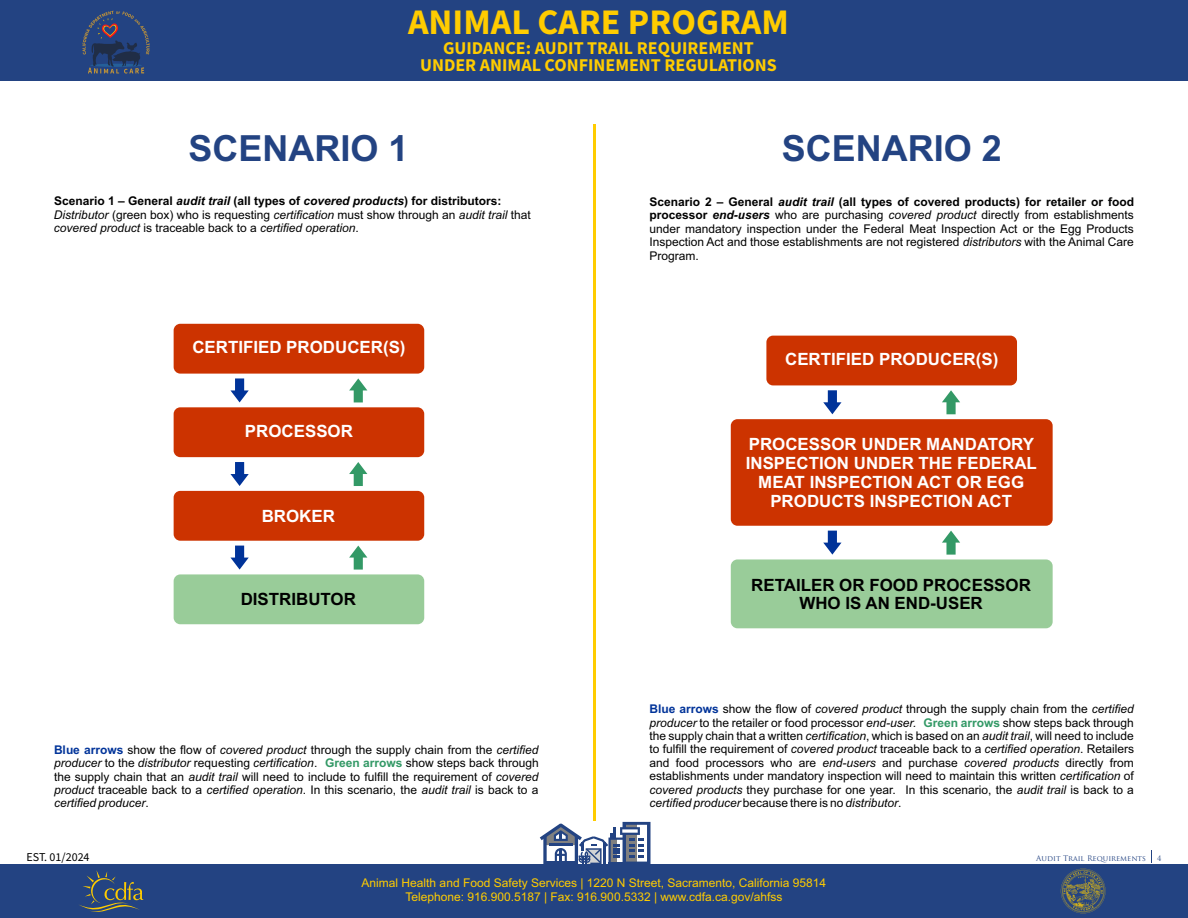
<style>
.page{position:relative;width:1188px;height:918px;background:#fff}
.page>*{position:absolute;margin:0;border:0;box-sizing:border-box;transform-origin:0 0}
.t1{font:700 36px "Arial";color:#234382}
.t2{font:700 36px "Source Sans Pro";color:#fc0}
.t3{font:700 18px/16.5px "Source Sans Pro";color:#fc0;text-align:center}
.t4{font:700 16.95px/18.9px "Arial";color:#fff;text-align:center}
.t5{font:700 16.95px/18.9px "Arial";color:#000;text-align:center}
.t6{font:12px/13.4px "Arial";color:#000;text-align:justify}
.t7{font:italic 12px/13.4px "Arial";color:#000}
.t8{font:12px/13.4px "Arial";color:#fc0;text-align:center}
.t9{font:12px "Source Sans Pro";color:#000}
.t10{font:7.5px "Trajan Pro";color:#234382}
.s1{font-weight:700;font-style:normal}
.s2{font-weight:700}
.s3{font-style:normal}
.s4{font-weight:700;font-style:italic}
.s5{font-style:italic}
.s6{font-weight:700;color:#039}
.s7{font-weight:700;color:#396}
</style>
<div class="page">
<div style="left:0;top:864px;width:1188px;height:54px;background:#234382"></div>
<div style="left:0;top:0;width:1188px;height:81px;background:#234382"></div>
<svg style="left:79px;top:870px;width:64px;height:42px"></svg>
<svg style="left:1061px;top:869px;width:45px;height:44px"></svg>
<svg style="left:82px;top:11px;width:68px;height:63px"></svg>
<svg style="left:1151px;top:850px;width:1px;height:13px"></svg>
<hr style="left:593px;top:125px;width:2px;height:696px;background:#fc0">
<div style="left:174px;top:324px;width:250px;height:50px;background:#c30;border-radius:7px"></div>
<div style="left:766px;top:336px;width:251px;height:49px;background:#c30;border-radius:7px"></div>
<div style="left:174px;top:407px;width:250px;height:50px;background:#c30;border-radius:7px"></div>
<div style="left:731px;top:419px;width:322px;height:107px;background:#c30;border-radius:7px"></div>
<div style="left:174px;top:491px;width:250px;height:50px;background:#c30;border-radius:7px"></div>
<div style="left:174px;top:574px;width:250px;height:50px;background:#9c9;border-radius:7px"></div>
<div style="left:731px;top:559px;width:322px;height:69px;background:#9c9;border-radius:7px"></div>
<svg style="left:540px;top:822px;width:111px;height:42px"></svg>
<svg style="left:230px;top:378px;width:19px;height:24px"></svg>
<svg style="left:823px;top:390px;width:19px;height:24px"></svg>
<svg style="left:823px;top:531px;width:19px;height:24px"></svg>
<svg style="left:349px;top:378px;width:18px;height:24px"></svg>
<svg style="left:942px;top:390px;width:18px;height:24px"></svg>
<svg style="left:942px;top:531px;width:18px;height:24px"></svg>
<svg style="left:349px;top:462px;width:18px;height:24px"></svg>
<svg style="left:349px;top:546px;width:18px;height:24px"></svg>
<svg style="left:230px;top:462px;width:19px;height:24px"></svg>
<svg style="left:230px;top:546px;width:19px;height:24px"></svg>
<h1 class="t2" style="left:408px;top:7px;width:382px">ANIMAL CARE PROGRAM</h1>
<p class="t3" style="left:420px;top:41px;width:358px">GUIDANCE: AUDIT TRAIL REQUIREMENT<br>UNDER ANIMAL CONFINEMENT REGULATIONS</p>
<h1 class="t1" style="left:189px;top:135px;width:222px">SCENARIO 1</h1>
<h1 class="t1" style="left:782px;top:135px;width:222px">SCENARIO 2</h1>
<p class="t7" style="left:54px;top:195px;width:478px"><span class="s1">Scenario 1 – General</span> <span class="s2">audit trail</span> <span class="s1">(all types of</span> <span class="s2">covered products</span><span class="s1">) for distributors:<br></span>Distributor <span class="s3">(green box) who is requesting</span> certification <span class="s3">must show through an</span> audit trail <span class="s3">that </span>covered product <span class="s3">is traceable back to a</span> certified operation<span class="s3">.</span></p>
<p class="t6" style="left:649px;top:196px;width:486px"><span class="s2">Scenario 2 – General</span> <span class="s4">audit trail</span> <span class="s2">(all types of covered products) for retailer or food processor</span> <span class="s4">end-users</span> who are purchasing <span class="s5">covered product</span> directly from establishments under mandatory inspection under the Federal Meat Inspection Act or the Egg Products Inspection Act and those establishments are not registered <span class="s5">distributors</span> with the Animal Care Program.</p>
<p class="t4" style="left:192px;top:339px;width:215px">CERTIFIED PRODUCER(S)</p>
<p class="t4" style="left:245px;top:423px;width:110px">PROCESSOR</p>
<p class="t4" style="left:262px;top:508px;width:75px">BROKER</p>
<p class="t5" style="left:241px;top:592px;width:117px">DISTRIBUTOR</p>
<p class="t4" style="left:785px;top:351px;width:215px">CERTIFIED PRODUCER(S)</p>
<p class="t4" style="left:746px;top:436px;width:293px">PROCESSOR UNDER MANDATORY<br>INSPECTION UNDER THE FEDERAL<br>MEAT INSPECTION ACT OR EGG<br>PRODUCTS INSPECTION ACT</p>
<p class="t5" style="left:751px;top:577px;width:281px">RETAILER OR FOOD PROCESSOR<br>WHO IS AN END-USER</p>
<p class="t6" style="left:54px;top:744px;width:486px"><span class="s6">Blue arrows</span> show the flow of <span class="s5">covered product</span> through the supply chain from the <span class="s5">certified producer</span> to the <span class="s5">distributor</span> requesting <span class="s5">certification</span>. <span class="s7">Green arrows</span> show steps back through the supply chain that an <span class="s5">audit trail</span> will need to include to fulfill the requirement of <span class="s5">covered product</span> traceable back to a <span class="s5">certified operation</span>. In this scenario, the <span class="s5">audit trail</span> is back to a <span class="s5">certified producer</span>.</p>
<p class="t6" style="left:649px;top:703px;width:486px"><span class="s6">Blue arrows</span> show the flow of <span class="s5">covered product</span> through the supply chain from the <span class="s5">certified producer</span> to the retailer or food processor <span class="s5">end-user.</span> <span class="s7">Green arrows</span> show steps back through the supply chain that a written <span class="s5">certification</span>, which is based on an <span class="s5">audit trail</span>, will need to include to fulfill the requirement of <span class="s5">covered product</span> traceable back to a <span class="s5">certified operation</span>. Retailers and food processors who are <span class="s5">end-users</span> and purchase <span class="s5">covered products</span> directly from establishments under mandatory inspection will need to maintain this written <span class="s5">certification</span> of <span class="s5">covered products</span> they purchase for one year. In this scenario, the <span class="s5">audit trail</span> is back to a <span class="s5">certified producer</span> because there is no <span class="s5">distributor</span>.</p>
<p class="t9" style="left:27px;top:852px;width:65px">EST. 01/2024</p>
<p class="t10" style="left:1036px;top:855px;width:111px">Audit Trail Requirements</p>
<p class="t8" style="left:362px;top:878px;width:466px">Animal Health and Food Safety Services | 1220 N Street, Sacramento, California 95814<br>Telephone: 916.900.5187 | Fax: 916.900.5332 | www.cdfa.ca.gov/ahfss</p>
<p class="t10" style="left:1157px;top:855px;width:6px">4</p>
</div>
